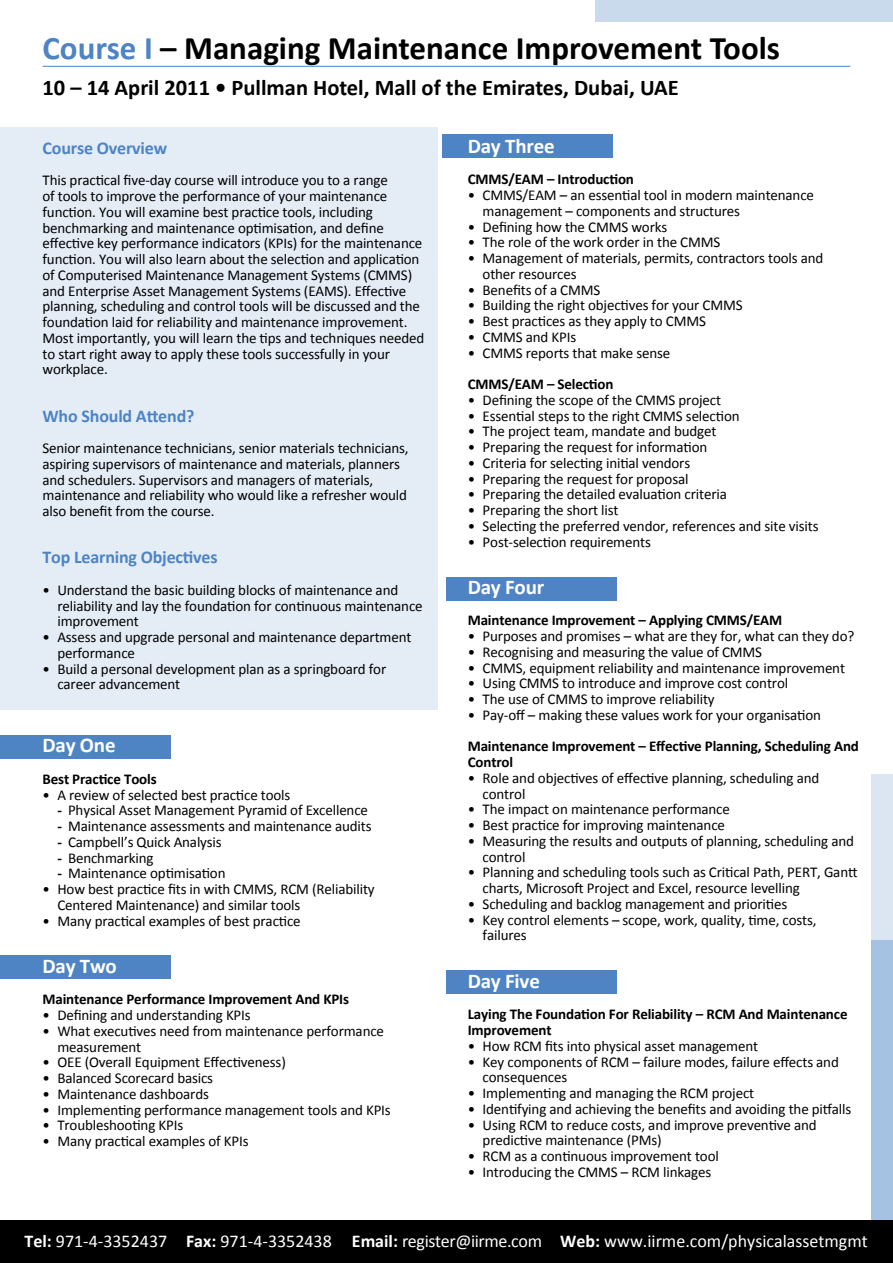
<style>
.page{position:relative;width:893px;height:1263px;background:#fff}
.page>*{position:absolute;margin:0;border:0;box-sizing:border-box;transform-origin:0 0}
.t1{font:700 33px "Calibri";color:#000}
.t2{font:700 22.5px "Calibri";color:#000}
.t3{font:700 21px "Calibri";letter-spacing:-.01em;color:#fff}
.t4{font:18px "Calibri";color:#fff}
.t5{font:700 18px "Calibri";letter-spacing:-.01em;color:#4e84c4}
.t6{font:15px/15.8px "Calibri";letter-spacing:-.01em;color:#000}
.t7{font:700 15px/15.8px "Calibri";letter-spacing:-.01em;color:#000}
.s1{color:#4e84c4}
.s2{font-weight:700}
</style>
<div class="page">
<div style="left:0;top:128px;width:438px;height:582px;background:#e4edf6"></div>
<div style="left:446px;top:970px;width:171px;height:24px;background:#4e84c4"></div>
<div style="left:446px;top:577px;width:171px;height:24px;background:#4e84c4"></div>
<div style="left:442px;top:134px;width:170px;height:24px;background:#4e84c4"></div>
<div style="left:0;top:956px;width:170px;height:23px;background:#4e84c4"></div>
<div style="left:0;top:735px;width:170px;height:24px;background:#4e84c4"></div>
<div style="left:872px;top:940px;width:21px;height:280px;background:#a6c2e2"></div>
<div style="left:872px;top:774px;width:21px;height:166px;background:#dce6f3"></div>
<div style="left:595px;top:0;width:298px;height:21px;background:#cadaed"></div>
<hr style="left:43px;top:66px;width:807px;height:1px;background:#4e84c4">
<div style="left:0;top:1220px;width:893px;height:43px;background:#000"></div>
<h1 class="t1" style="left:43px;top:27px;width:739px"><span class="s1">Course I</span> – Managing Maintenance Improvement Tools</h1>
<h2 class="t2" style="left:43px;top:73px;width:638px">10 – 14 April 2011 • Pullman Hotel, Mall of the Emirates, Dubai, UAE</h2>
<p class="t5" style="left:43px;top:137px;width:126px">Course Overview</p>
<p class="t6" style="left:43px;top:172px;width:383px">This practical five-day course will introduce you to a range<br>of tools to improve the performance of your maintenance function. You will examine best practice tools, including benchmarking and maintenance optimisation, and define effective key performance indicators (KPIs) for the maintenance function. You will also learn about the selection and application of Computerised Maintenance Management Systems (CMMS) and Enterprise Asset Management Systems (EAMS). Effective planning, scheduling and control tools will be discussed and the foundation laid for reliability and maintenance improvement.<br>Most importantly, you will learn the tips and techniques needed to start right away to apply these tools successfully in your workplace.</p>
<p class="t5" style="left:43px;top:404px;width:153px">Who Should Attend?</p>
<p class="t6" style="left:43px;top:440px;width:368px">Senior maintenance technicians, senior materials technicians, aspiring supervisors of maintenance and materials, planners and schedulers. Supervisors and managers of materials, maintenance and reliability who would like a refresher would also benefit from the course.</p>
<p class="t5" style="left:43px;top:546px;width:177px">Top Learning Objectives</p>
<p class="t6" style="left:57px;top:581px;width:367px;text-indent:-15px">• Understand the basic building blocks of maintenance and reliability and lay the foundation for continuous maintenance improvement</p>
<p class="t6" style="left:57px;top:629px;width:356px;text-indent:-15px">• Assess and upgrade personal and maintenance department performance</p>
<p class="t6" style="left:57px;top:660px;width:330px;text-indent:-15px">• Build a personal development plan as a springboard for career advancement</p>
<h3 class="t3" style="left:43px;top:732px;width:75px">Day One</h3>
<p class="t7" style="left:43px;top:770px;width:116px">Best Practice Tools</p>
<p class="t6" style="left:43px;top:786px;width:249px">• A review of selected best practice tools</p>
<p class="t6" style="left:57px;top:802px;width:312px"><span class="s2">-</span> Physical Asset Management Pyramid of Excellence</p>
<p class="t6" style="left:57px;top:818px;width:316px"><span class="s2">-</span> Maintenance assessments and maintenance audits</p>
<p class="t6" style="left:57px;top:833px;width:166px"><span class="s2">-</span> Campbell’s Quick Analysis</p>
<p class="t6" style="left:57px;top:849px;width:98px"><span class="s2">-</span> Benchmarking</p>
<p class="t6" style="left:57px;top:865px;width:170px"><span class="s2">-</span> Maintenance optimisation</p>
<p class="t6" style="left:57px;top:881px;width:319px;text-indent:-15px">• How best practice fits in with CMMS, RCM (Reliability<br>Centered Maintenance) and similar tools</p>
<p class="t6" style="left:43px;top:912px;width:260px">• Many practical examples of best practice</p>
<h3 class="t3" style="left:43px;top:953px;width:76px">Day Two</h3>
<p class="t7" style="left:43px;top:991px;width:308px">Maintenance Performance Improvement And KPIs</p>
<p class="t6" style="left:43px;top:1007px;width:210px">• Defining and understanding KPIs</p>
<p class="t6" style="left:57px;top:1022px;width:328px;text-indent:-15px">• What executives need from maintenance performance measurement</p>
<p class="t6" style="left:43px;top:1054px;width:245px">• OEE (Overall Equipment Effectiveness)</p>
<p class="t6" style="left:43px;top:1070px;width:172px">• Balanced Scorecard basics</p>
<p class="t6" style="left:43px;top:1085px;width:168px">• Maintenance dashboards</p>
<p class="t6" style="left:43px;top:1101px;width:350px">• Implementing performance management tools and KPIs</p>
<p class="t6" style="left:43px;top:1117px;width:142px">• Troubleshooting KPIs</p>
<p class="t6" style="left:43px;top:1133px;width:208px">• Many practical examples of KPIs</p>
<h3 class="t3" style="left:468px;top:133px;width:88px">Day Three</h3>
<p class="t7" style="left:468px;top:171px;width:168px">CMMS/EAM – Introduction</p>
<p class="t6" style="left:483px;top:187px;width:333px;text-indent:-15px">• CMMS/EAM – an essential tool in modern maintenance management – components and structures</p>
<p class="t6" style="left:468px;top:218px;width:201px">• Defining how the CMMS works</p>
<p class="t6" style="left:468px;top:234px;width:254px">• The role of the work order in the CMMS</p>
<p class="t6" style="left:483px;top:250px;width:342px;text-indent:-15px">• Management of materials, permits, contractors tools and other resources</p>
<p class="t6" style="left:468px;top:281px;width:134px">• Benefits of a CMMS</p>
<p class="t6" style="left:468px;top:297px;width:276px">• Building the right objectives for your CMMS</p>
<p class="t6" style="left:468px;top:313px;width:240px">• Best practices as they apply to CMMS</p>
<p class="t6" style="left:468px;top:328px;width:110px">• CMMS and KPIs</p>
<p class="t6" style="left:468px;top:344px;width:204px">• CMMS reports that make sense</p>
<p class="t7" style="left:468px;top:376px;width:147px">CMMS/EAM – Selection</p>
<p class="t6" style="left:468px;top:391px;width:255px">• Defining the scope of the CMMS project</p>
<p class="t6" style="left:468px;top:407px;width:273px">• Essential steps to the right CMMS selection</p>
<p class="t6" style="left:468px;top:423px;width:250px">• The project team, mandate and budget</p>
<p class="t6" style="left:468px;top:439px;width:241px">• Preparing the request for information</p>
<p class="t6" style="left:468px;top:454px;width:224px">• Criteria for selecting initial vendors</p>
<p class="t6" style="left:468px;top:470px;width:222px">• Preparing the request for proposal</p>
<p class="t6" style="left:468px;top:486px;width:261px">• Preparing the detailed evaluation criteria</p>
<p class="t6" style="left:468px;top:502px;width:152px">• Preparing the short list</p>
<p class="t6" style="left:468px;top:517px;width:352px">• Selecting the preferred vendor, references and site visits</p>
<p class="t6" style="left:468px;top:533px;width:185px">• Post-selection requirements</p>
<h3 class="t3" style="left:468px;top:574px;width:78px">Day Four</h3>
<p class="t7" style="left:468px;top:612px;width:316px">Maintenance Improvement – Applying CMMS/EAM</p>
<p class="t6" style="left:468px;top:628px;width:388px">• Purposes and promises – what are they for, what can they do?</p>
<p class="t6" style="left:468px;top:643px;width:296px">• Recognising and measuring the value of CMMS</p>
<p class="t6" style="left:468px;top:659px;width:379px">• CMMS, equipment reliability and maintenance improvement</p>
<p class="t6" style="left:468px;top:675px;width:322px">• Using CMMS to introduce and improve cost control</p>
<p class="t6" style="left:468px;top:691px;width:248px">• The use of CMMS to improve reliability</p>
<p class="t6" style="left:468px;top:706px;width:355px">• Pay-off – making these values work for your organisation</p>
<p class="t7" style="left:468px;top:738px;width:393px">Maintenance Improvement – Effective Planning, Scheduling And<br>Control</p>
<p class="t6" style="left:483px;top:769px;width:338px;text-indent:-15px">• Role and objectives of effective planning, scheduling and control</p>
<p class="t6" style="left:468px;top:801px;width:264px">• The impact on maintenance performance</p>
<p class="t6" style="left:468px;top:817px;width:259px">• Best practice for improving maintenance</p>
<p class="t6" style="left:483px;top:832px;width:373px;text-indent:-15px">• Measuring the results and outputs of planning, scheduling and control</p>
<p class="t6" style="left:483px;top:864px;width:376px;text-indent:-15px">• Planning and scheduling tools such as Critical Path, PERT, Gantt charts, Microsoft Project and Excel, resource levelling</p>
<p class="t6" style="left:468px;top:895px;width:321px">• Scheduling and backlog management and priorities</p>
<p class="t6" style="left:483px;top:911px;width:335px;text-indent:-15px">• Key control elements – scope, work, quality, time, costs, failures</p>
<h3 class="t3" style="left:468px;top:968px;width:74px">Day Five</h3>
<p class="t7" style="left:468px;top:1006px;width:381px">Laying The Foundation For Reliability – RCM And Maintenance<br>Improvement</p>
<p class="t6" style="left:468px;top:1037px;width:292px">• How RCM fits into physical asset management</p>
<p class="t6" style="left:483px;top:1053px;width:358px;text-indent:-15px">• Key components of RCM – failure modes, failure effects and consequences</p>
<p class="t6" style="left:468px;top:1084px;width:288px">• Implementing and managing the RCM project</p>
<p class="t6" style="left:468px;top:1100px;width:385px">• Identifying and achieving the benefits and avoiding the pitfalls</p>
<p class="t6" style="left:483px;top:1116px;width:336px;text-indent:-15px">• Using RCM to reduce costs, and improve preventive and predictive maintenance (PMs)</p>
<p class="t6" style="left:468px;top:1147px;width:253px">• RCM as a continuous improvement tool</p>
<p class="t6" style="left:468px;top:1163px;width:245px">• Introducing the CMMS – RCM linkages</p>
<p class="t4" style="left:24px;top:1229px;width:845px"><span class="s2">Tel:</span> 971-4-3352437 <span class="s2">Fax:</span> 971-4-3352438 <span class="s2">Email:</span> register@iirme.com <span class="s2">Web:</span> www.iirme.com/physicalassetmgmt</p>
</div>
